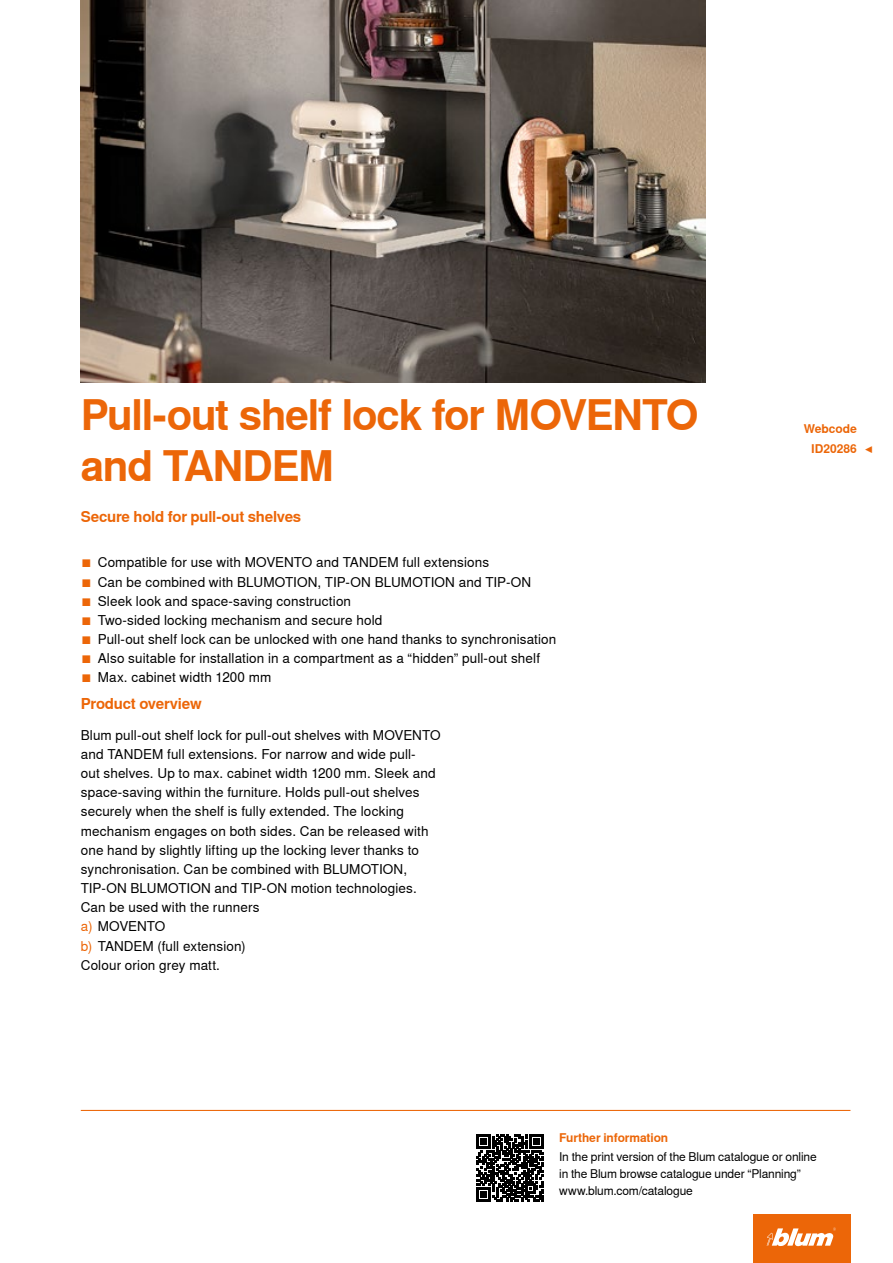
<style>
.page{position:relative;width:893px;height:1263px;background:#fff}
.page>*{position:absolute;margin:0;border:0;box-sizing:border-box;transform-origin:0 0}
.CB_AF_Ueber_Tit2{font:700 42px/50.4px "Nimbus Sans Global";letter-spacing:-.03em;color:#ec6608}
.CB_AF_Ueber_Ber1o_li{font:700 15px "Nimbus Sans Global";letter-spacing:-.015em;color:#ec6608}
.CB_AF_FliesIMG_li{font:13.5px/19.2px "Nimbus Sans Global";letter-spacing:.01em;color:#000}
.CB_AF_Bes_IMG9{font:13.5px "Nimbus Sans Global";letter-spacing:.01em;color:#000}
.CB_AF_Fliess_li{font:12px "Nimbus Sans Global";letter-spacing:-.01em;color:#000}
.CB_AF_Ueber_Ber2o_li{font:700 12px "Nimbus Sans Global";letter-spacing:-.01em;color:#ec6608}
.CB_AF_Ueber_Ber2o_re{font:700 12px "Nimbus Sans Global";letter-spacing:-.005em;color:#ec6608}
.s1{color:#ec6608}
</style>
<div class="page">
<img style="left:81px;top:0;width:625px;height:383px">
<div style="left:753px;top:1214px;width:97px;height:49px;background:#ec6608"></div>
<svg style="left:767px;top:1227px;width:69px;height:19px"></svg>
<hr style="left:81px;top:1110px;width:769px;height:1px;background:#ec6608">
<svg style="left:476px;top:1134px;width:67px;height:67px"></svg>
<p class="CB_AF_Ueber_Tit2" style="left:81px;top:390px;width:619px">Pull-out shelf lock for MOVENTO and TANDEM</p>
<p class="CB_AF_Ueber_Ber1o_li" style="left:81px;top:508px;width:222px">Secure hold for pull-out shelves</p>
<p class="CB_AF_Bes_IMG9" style="left:81px;top:555px;width:410px"><span class="s1">■</span> Compatible for use with MOVENTO and TANDEM full extensions</p>
<p class="CB_AF_Bes_IMG9" style="left:81px;top:574px;width:452px"><span class="s1">■</span> Can be combined with BLUMOTION, TIP-ON BLUMOTION and TIP-ON</p>
<p class="CB_AF_Bes_IMG9" style="left:81px;top:593px;width:272px"><span class="s1">■</span> Sleek look and space-saving construction</p>
<p class="CB_AF_Bes_IMG9" style="left:81px;top:612px;width:303px"><span class="s1">■</span> Two-sided locking mechanism and secure hold</p>
<p class="CB_AF_Bes_IMG9" style="left:81px;top:631px;width:477px"><span class="s1">■</span> Pull-out shelf lock can be unlocked with one hand thanks to synchronisation</p>
<p class="CB_AF_Bes_IMG9" style="left:81px;top:651px;width:461px"><span class="s1">■</span> Also suitable for installation in a compartment as a “hidden” pull-out shelf</p>
<p class="CB_AF_Bes_IMG9" style="left:81px;top:670px;width:192px"><span class="s1">■</span> Max. cabinet width 1200 mm</p>
<p class="CB_AF_Ueber_Ber1o_li" style="left:81px;top:695px;width:122px">Product overview</p>
<p class="CB_AF_FliesIMG_li" style="left:81px;top:725px;width:361px">Blum pull-out shelf lock for pull-out shelves with MOVENTO and TANDEM full extensions. For narrow and wide pull-<br>out shelves. Up to max. cabinet width 1200 mm. Sleek and space-saving within the furniture. Holds pull-out shelves securely when the shelf is fully extended. The locking mechanism engages on both sides. Can be released with one hand by slightly lifting up the locking lever thanks to synchronisation. Can be combined with BLUMOTION, TIP-ON BLUMOTION and TIP-ON motion technologies.</p>
<p class="CB_AF_FliesIMG_li" style="left:81px;top:898px;width:180px">Can be used with the runners</p>
<p class="CB_AF_FliesIMG_li" style="left:81px;top:917px;width:86px"><span class="s1">a)</span> MOVENTO</p>
<p class="CB_AF_FliesIMG_li" style="left:81px;top:936px;width:166px"><span class="s1">b)</span> TANDEM (full extension)</p>
<p class="CB_AF_FliesIMG_li" style="left:81px;top:955px;width:141px">Colour orion grey matt.</p>
<p class="CB_AF_Ueber_Ber2o_re" style="left:804px;top:422px;width:55px">Webcode</p>
<p class="CB_AF_Ueber_Ber2o_re" style="left:811px;top:441px;width:47px">ID20286</p>
<p class="CB_AF_Ueber_Ber2o_re" style="left:865px;top:441px;width:11px">◀</p>
<p class="CB_AF_Ueber_Ber2o_li" style="left:559px;top:1130px;width:111px">Further information</p>
<p class="CB_AF_Fliess_li" style="left:559px;top:1149px;width:259px">In the print version of the Blum catalogue or online</p>
<p class="CB_AF_Fliess_li" style="left:559px;top:1166px;width:243px">in the Blum browse catalogue under “Planning”</p>
<p class="CB_AF_Fliess_li" style="left:559px;top:1183px;width:135px">www.blum.com/catalogue</p>
</div>
